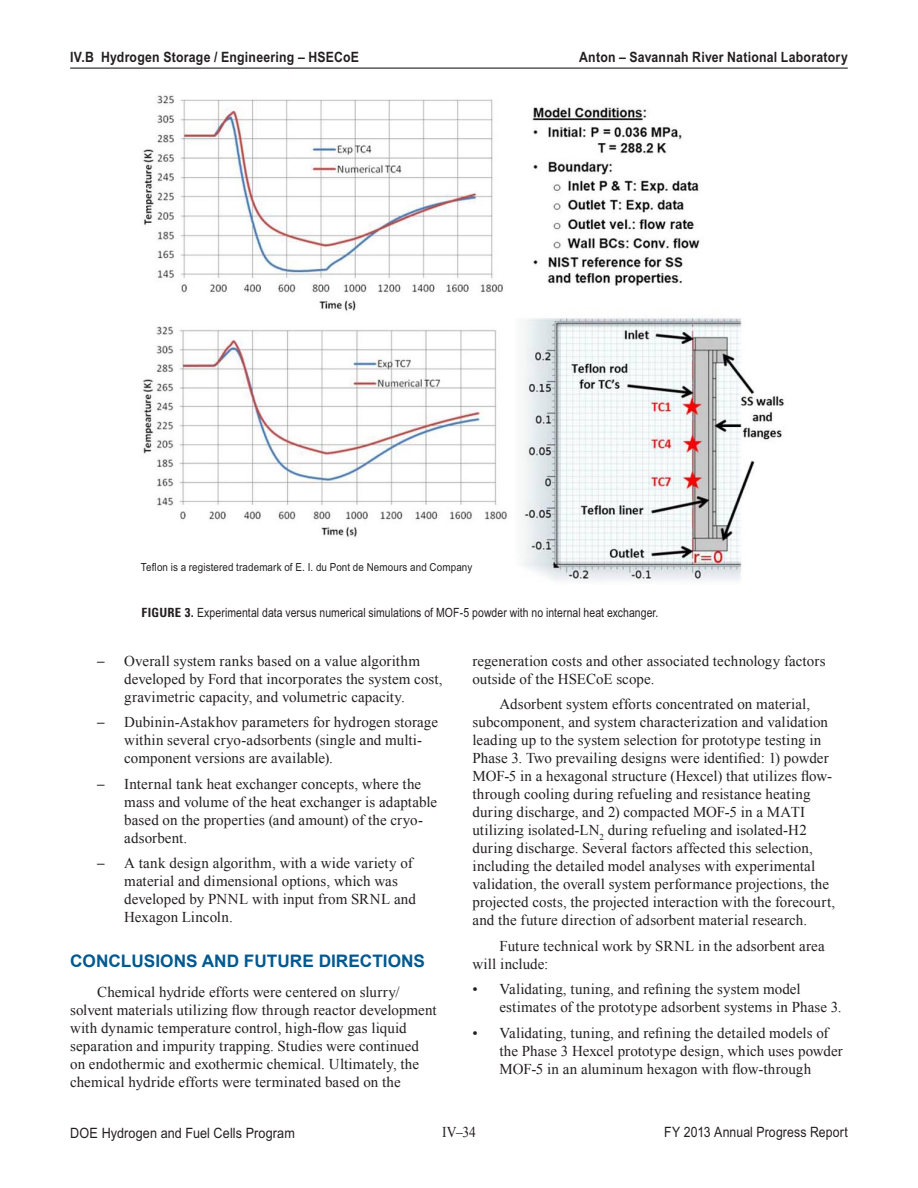
<style>
.page{position:relative;width:918px;height:1188px;background:#fff}
.page>*{position:absolute;margin:0;border:0;box-sizing:border-box;transform-origin:0 0}
._1_Object_Head_Blue{font:700 17.25px "Arial";color:#005990}
._1_Body_text{font:15px/18px "Times New Roman";letter-spacing:.005em;color:#231f20}
._1_SubBulleted{font:15px/18px "Times New Roman";letter-spacing:.005em;color:#231f20}
._1_Bulleted{font:15px/18px "Times New Roman";letter-spacing:.005em;color:#231f20}
._1_Body_text-2{font:15px "Times New Roman";letter-spacing:.005em;color:#231f20;scale:.9 1}
.t1{font:700 14.25px "Arial Narrow MT Pro";letter-spacing:.015em;color:#231f20;scale:1.05 1}
.t2{font:14.25px "Arial Narrow MT Pro";letter-spacing:.01em;color:#231f20;scale:1.08 1}
.t3{font:14.25px "Arial Narrow MT Pro";letter-spacing:.01em;color:#231f20;scale:1.05 1}
._1_FigureTitle{font:12.75px "Arial Narrow MT Pro";letter-spacing:.01em;color:#231f20}
._1_Table_Footer{font:11.1px "Arial Narrow MT Pro";letter-spacing:.01em;color:#231f20;scale:1.08 1}
.s1{font-family:"Zurich BT";font-weight:700;font-stretch:condensed}
.s2{font-family:"Zurich BT"}
</style>
<div class="page">
<hr style="left:70px;top:68px;width:778px;height:1px;background:#231f20">
<img style="left:143px;top:95px;width:642px;height:487px">
<p class="t1" style="left:70px;top:48px;width:277px">IV.B Hydrogen Storage / Engineering – HSECoE</p>
<p class="t1" style="left:579px;top:49px;width:257px">Anton – Savannah River National Laboratory</p>
<p class="_1_Table_Footer" style="left:141px;top:560px;width:308px">Teflon is a registered trademark of E. I. du Pont de Nemours and Company</p>
<p class="_1_FigureTitle" style="left:142px;top:605px;width:518px"><span class="s1">FIGURE 3.</span> Experimental data versus numerical simulations of MOF-5 powder with no internal heat exchanger.</p>
<p class="_1_SubBulleted" style="left:124px;top:651px;width:320px;text-indent:-27px"><span class="s2">–</span> Overall system ranks based on a value algorithm developed by Ford that incorporates the system cost, gravimetric capacity, and volumetric capacity.</p>
<p class="_1_SubBulleted" style="left:124px;top:713px;width:315px;text-indent:-27px"><span class="s2">–</span> Dubinin-Astakhov parameters for hydrogen storage within several cryo-adsorbents (single and multi&shy;component versions are available).</p>
<p class="_1_SubBulleted" style="left:124px;top:774px;width:314px;text-indent:-27px"><span class="s2">–</span> Internal tank heat exchanger concepts, where the mass and volume of the heat exchanger is adaptable based on the properties (and amount) of the cryo&shy;adsorbent.</p>
<p class="_1_SubBulleted" style="left:124px;top:854px;width:293px;text-indent:-27px"><span class="s2">–</span> A tank design algorithm, with a wide variety of material and dimensional options, which was developed by PNNL with input from SRNL and Hexagon Lincoln.</p>
<p class="_1_Object_Head_Blue" style="left:70px;top:949px;width:39px">CONCL</p>
<p class="_1_Object_Head_Blue" style="left:132px;top:949px;width:198px">USIONS AN D FUTURE DIRECTI</p>
<p class="_1_Object_Head_Blue" style="left:388px;top:949px;width:26px">ONS</p>
<p class="_1_Body_text" style="left:70px;top:982px;width:368px;text-indent:27px">Chemical hydride efforts were centered on slurry/ solvent materials utilizing flow through reactor development with dynamic temperature control, high-flow gas liquid separation and impurity trapping. Studies were continued on endothermic and exothermic chemical. Ultimately, the chemical hydride efforts were terminated based on the</p>
<p class="_1_Body_text" style="left:472px;top:651px;width:355px">regeneration costs and other associated technology factors outside of the HSECoE scope.</p>
<p class="_1_Body_text" style="left:472px;top:695px;width:364px;text-indent:27px">Adsorbent system efforts concentrated on material, subcomponent, and system characterization and validation leading up to the system selection for prototype testing in Phase 3. Two prevailing designs were identified: 1) powder MOF-5 in a hexagonal structure (Hexcel) that utilizes flow&shy;through cooling during refueling and resistance heating during discharge, and 2) compacted MOF-5 in a MATI utilizing isolated-LN<sub>2</sub> during refueling and isolated-H2 during discharge. Several factors affected this selection, including the detailed model analyses with experimental validation, the overall system performance projections, the projected costs, the projected interaction with the forecourt, and the future direction of adsorbent material research.</p>
<p class="_1_Body_text" style="left:472px;top:936px;width:354px;text-indent:27px">Future technical work by SRNL in the adsorbent area will include:</p>
<p class="_1_Bulleted" style="left:500px;top:980px;width:344px;text-indent:-27px">• Validating, tuning, and refining the system model estimates of the prototype adsorbent systems in Phase 3.</p>
<p class="_1_Bulleted" style="left:500px;top:1024px;width:345px;text-indent:-27px">• Validating, tuning, and refining the detailed models of the Phase 3 Hexcel prototype design, which uses powder<br>MOF-5 in an aluminum hexagon with flow-through</p>
<p class="t2" style="left:70px;top:1124px;width:210px">DOE Hydrogen and Fuel Cells Program</p>
<p class="_1_Body_text-2" style="left:442px;top:1122px;width:39px">IV–34</p>
<p class="t3" style="left:664px;top:1123px;width:176px">FY 2013 Annual Progress Report</p>
</div>
